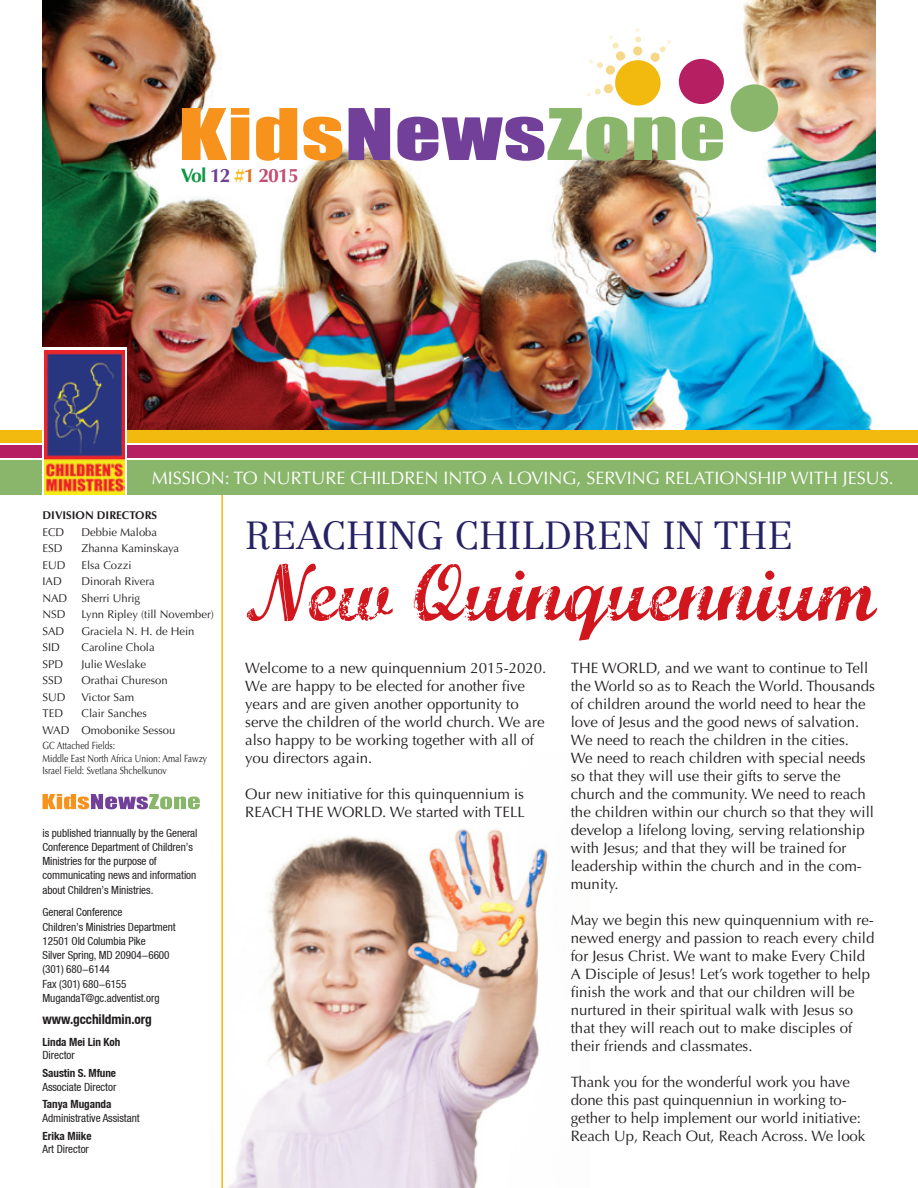
<style>
.page{position:relative;width:918px;height:1188px;background:#fff}
.page>*{position:absolute;margin:0;border:0;box-sizing:border-box;transform-origin:0 0}
.t1{font:81px "Marcelle Script";color:#d1161e}
.t2{font:38.25px "Centennial Light SC";color:#262264}
.t3{font:700 19.5px "Optima LT Std";letter-spacing:-.05em;color:#c24e72}
.t4{font:18px "Optima LT";color:#fff}
.t5{font:15px/18px "Optima LT";color:#231f20}
.t6{font:700 condensed 13.5px "Helvetica Neue LT";letter-spacing:-.005em;color:#231f20}
.t7{font:condensed 11.25px/14.2px "Helvetica Neue LT";letter-spacing:-.005em;color:#231f20}
.t8{font:11.25px "Optima LT";color:#231f20}
.t9{font:700 condensed 11.25px/13.5px "Helvetica Neue LT";letter-spacing:-.005em;color:#231f20}
.t10{font:700 11.25px "Optima LT Std";color:#231f20}
.t11{font:10.5px/12.6px "Optima LT";color:#231f20;scale:.81 1}
.s1{color:#0f9744}
.s2{color:#713e98}
.s3{color:#fcb814}
.s4{color:#df7727}
.s5{font-weight:400}
.s6{font-weight:700}
</style>
<div class="page">
<img style="left:228px;top:829px;width:320px;height:359px">
<hr style="left:221px;top:491px;width:2px;height:697px;background:#f2b90f">
<img style="left:43px;top:0;width:832px;height:430px">
<div style="left:0;top:460px;width:918px;height:34px;background:#8ab66b"></div>
<svg style="left:349px;top:108px;width:374px;height:53px"></svg>
<svg style="left:182px;top:108px;width:160px;height:53px"></svg>
<div style="left:731px;top:84px;width:47px;height:48px;background:#8ab66b;border-radius:50%"></div>
<div style="left:679px;top:59px;width:45px;height:45px;background:#b61f62;border-radius:50%"></div>
<div style="left:615px;top:60px;width:46px;height:46px;background:#f2b90f;border-radius:50%"></div>
<div style="left:633px;top:46px;width:9px;height:10px;background:#f6d788;border-radius:50%"></div>
<div style="left:651px;top:53px;width:9px;height:9px;background:#f6d788;border-radius:50%"></div>
<div style="left:616px;top:51px;width:9px;height:10px;background:#f6d788;border-radius:50%"></div>
<div style="left:606px;top:65px;width:9px;height:10px;background:#f6d788;border-radius:50%"></div>
<div style="left:604px;top:84px;width:9px;height:9px;background:#f6d788;border-radius:50%"></div>
<svg style="left:635px;top:28px;width:6px;height:14px"></svg>
<svg style="left:609px;top:36px;width:10px;height:13px"></svg>
<svg style="left:589px;top:60px;width:14px;height:8px"></svg>
<svg style="left:587px;top:89px;width:14px;height:7px"></svg>
<svg style="left:660px;top:40px;width:11px;height:12px"></svg>
<div style="left:0;top:445px;width:918px;height:12px;background:#b61f62"></div>
<div style="left:0;top:430px;width:918px;height:12px;background:#f2b90f"></div>
<svg style="left:43px;top:348px;width:84px;height:147px"></svg>
<img style="left:45px;top:350px;width:80px;height:144px">
<svg style="left:43px;top:794px;width:157px;height:15px"></svg>
<p class="t3" style="left:181px;top:164px;width:120px"><span class="s1">Vol</span> <span class="s2">12</span> <span class="s3">#</span><span class="s4">1</span> 2015</p>
<p class="t4" style="left:152px;top:467px;width:744px">MISSION: TO NURTURE CHILDREN INTO A LOVING, SERVING RELATIONSHIP WITH JESUS.</p>
<p class="t10" style="left:43px;top:509px;width:116px">DIVISION DIRECTORS</p>
<p class="t8" style="left:43px;top:526px;width:23px">ECD</p>
<p class="t8" style="left:82px;top:526px;width:77px">Debbie Maloba</p>
<p class="t8" style="left:43px;top:542px;width:22px">ESD</p>
<p class="t8" style="left:82px;top:542px;width:99px">Zhanna Kaminskaya</p>
<p class="t8" style="left:43px;top:559px;width:25px">EUD</p>
<p class="t8" style="left:82px;top:559px;width:52px">Elsa Cozzi</p>
<p class="t8" style="left:43px;top:575px;width:21px">IAD</p>
<p class="t8" style="left:82px;top:575px;width:75px">Dinorah Rivera</p>
<p class="t8" style="left:43px;top:591px;width:26px">NAD</p>
<p class="t8" style="left:82px;top:591px;width:60px">Sherri Uhrig</p>
<p class="t8" style="left:43px;top:608px;width:25px">NSD</p>
<p class="t8" style="left:82px;top:608px;width:134px">Lynn Ripley (till November)</p>
<p class="t8" style="left:43px;top:624px;width:23px">SAD</p>
<p class="t8" style="left:82px;top:624px;width:115px">Graciela N. H. de Hein</p>
<p class="t8" style="left:43px;top:641px;width:19px">SID</p>
<p class="t8" style="left:82px;top:641px;width:75px">Caroline Chola</p>
<p class="t8" style="left:43px;top:657px;width:22px">SPD</p>
<p class="t8" style="left:82px;top:657px;width:66px">Julie Weslake</p>
<p class="t8" style="left:43px;top:674px;width:22px">SSD</p>
<p class="t8" style="left:82px;top:674px;width:88px">Orathai Chureson</p>
<p class="t8" style="left:43px;top:690px;width:25px">SUD</p>
<p class="t8" style="left:82px;top:690px;width:54px">Victor Sam</p>
<p class="t8" style="left:43px;top:707px;width:22px">TED</p>
<p class="t8" style="left:82px;top:707px;width:67px">Clair Sanches</p>
<p class="t8" style="left:43px;top:723px;width:134px">WAD Omobonike Sessou</p>
<p class="t11" style="left:43px;top:740px;width:205px">GC Attached Fields:<br>Middle East North Africa Union: Amal Fawzy<br>Israel Field: Svetlana Shchelkunov</p>
<p class="t7" style="left:43px;top:826px;width:156px">is published triannually by the General Conference Department of Children’s Ministries for the purpose of communicating news and information about Children’s Ministries.</p>
<p class="t7" style="left:43px;top:905px;width:135px">General Conference<br>Children’s Ministries Department<br>12501 Old Columbia Pike<br>Silver Spring, MD 20904-6600 (301) 680-6144<br>Fax (301) 680-6155<br>MugandaT@gc.adventist.org</p>
<p class="t6" style="left:43px;top:1011px;width:111px">www.gcchildmin.org</p>
<p class="t9" style="left:43px;top:1035px;width:79px">Linda Mei Lin Koh<br><span class="s5">Director</span></p>
<p class="t7" style="left:43px;top:1066px;width:75px;line-height:13.5px"><span class="s6">Saustin S. Mfune<br></span>Associate Director</p>
<p class="t7" style="left:43px;top:1098px;width:99px;line-height:13.5px"><span class="s6">Tanya Muganda<br></span>Administrative Assistant</p>
<p class="t7" style="left:43px;top:1129px;width:51px;line-height:13.5px"><span class="s6">Erika Miike<br></span>Art Director</p>
<p class="t2" style="left:245px;top:512px;width:549px">REACHING CHILDREN IN THE</p>
<p class="t1" style="left:244px;top:536px;width:633px">New Quinquennium</p>
<p class="t5" style="left:245px;top:659px;width:303px">Welcome to a new quinquennium 2015-2020.<br>We are happy to be elected for another five years and are given another opportunity to serve the children of the world church. We are also happy to be working together with all of you directors again.</p>
<p class="t5" style="left:245px;top:785px;width:281px">Our new initiative for this quinquennium is<br>REACH THE WORLD. We started with TELL</p>
<p class="t5" style="left:571px;top:659px;width:306px">THE WORLD, and we want to continue to Tell the World so as to Reach the World. Thousands of children around the world need to hear the love of Jesus and the good news of salvation.<br>We need to reach the children in the cities.<br>We need to reach children with special needs so that they will use their gifts to serve the church and the community. We need to reach the children within our church so that they will develop a lifelong loving, serving relationship with Jesus; and that they will be trained for leadership within the church and in the com&shy;munity.</p>
<p class="t5" style="left:571px;top:911px;width:305px">May we begin this new quinquennium with re&shy;newed energy and passion to reach every child for Jesus Christ. We want to make Every Child A Disciple of Jesus! Let’s work together to help finish the work and that our children will be nurtured in their spiritual walk with Jesus so that they will reach out to make disciples of their friends and classmates.</p>
<p class="t5" style="left:571px;top:1073px;width:296px">Thank you for the wonderful work you have done this past quinquenniun in working to&shy;gether to help implement our world initiative:<br>Reach Up, Reach Out, Reach Across. We look</p>
</div>
